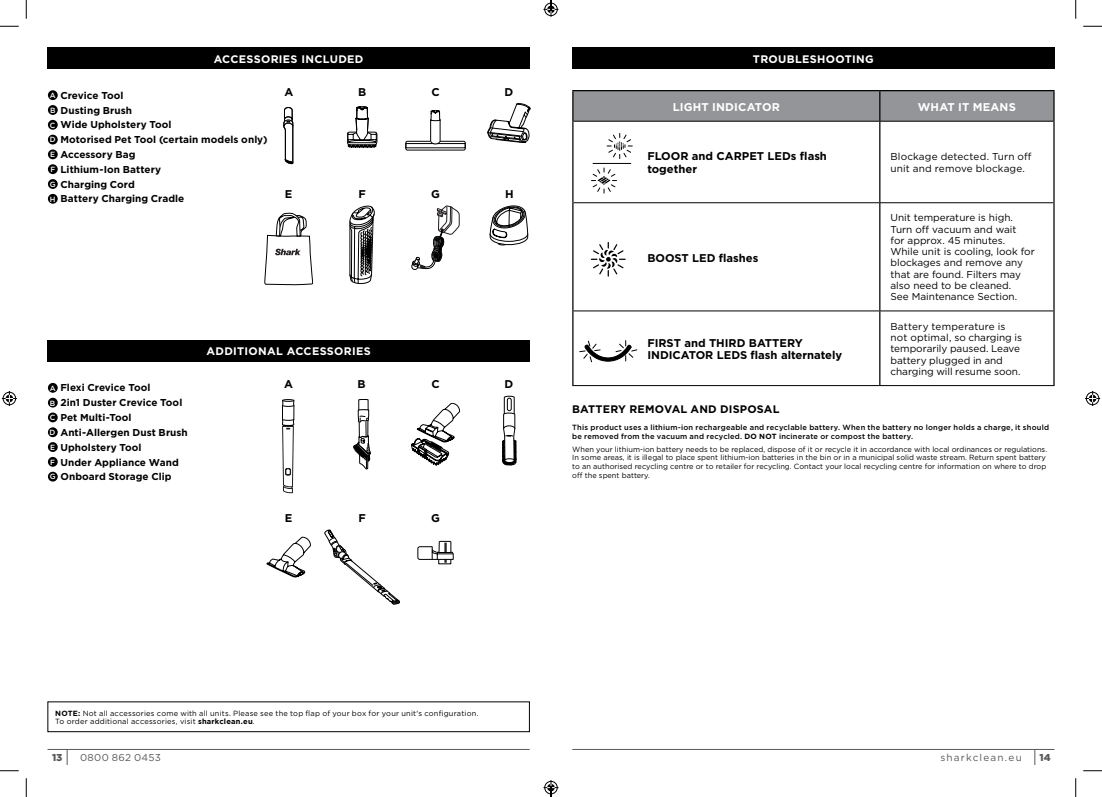
<style>
.page{position:relative;width:1102px;height:797px;background:#fff}
.page>*{position:absolute;margin:0;border:0;box-sizing:border-box;transform-origin:0 0}
.t1{font:700 11.25px/12.5px "Gotham";color:#000}
.t2{font:700 11.25px "Gotham";letter-spacing:.015em;color:#fff}
.t3{font:700 11px "Gotham";letter-spacing:.03em;color:#fff}
.t4{font:700 11px "Gotham";letter-spacing:.015em;color:#000}
.t5{font:10px/11.2px "Gotham";color:#000}
.t6{font:700 10px/14.8px "Gotham";letter-spacing:.005em;color:#000}
.t7{font:10px "Gotham";letter-spacing:.1em;color:#58595b}
.t8{font:10px "Gotham";letter-spacing:.03em;color:#58595b}
.t9{font:900 10px "Gotham";color:#58595b}
.t10{font:7.5px/8.8px "Gotham";color:#000}
.t11{font:500 7.5px/8.8px "Gotham";letter-spacing:.025em;color:#000}
.t12{font:7.5px/8.8px "Gotham";letter-spacing:.025em;color:#000}
.s1{font-weight:500;font-size:7.5px;color:#fff}
.s2{font-weight:700}
</style>
<div class="page">
<div style="left:48px;top:90px;width:10px;height:10px;background:#000;border-radius:50%"></div>
<div style="left:48px;top:105px;width:10px;height:10px;background:#000;border-radius:50%"></div>
<div style="left:48px;top:120px;width:10px;height:10px;background:#000;border-radius:50%"></div>
<div style="left:48px;top:135px;width:10px;height:9px;background:#000;border-radius:50%"></div>
<div style="left:48px;top:149px;width:10px;height:10px;background:#000;border-radius:50%"></div>
<div style="left:48px;top:164px;width:10px;height:10px;background:#000;border-radius:50%"></div>
<div style="left:48px;top:179px;width:10px;height:10px;background:#000;border-radius:50%"></div>
<div style="left:48px;top:194px;width:10px;height:10px;background:#000;border-radius:50%"></div>
<div style="left:48px;top:383px;width:10px;height:10px;background:#000;border-radius:50%"></div>
<div style="left:48px;top:398px;width:10px;height:9px;background:#000;border-radius:50%"></div>
<div style="left:48px;top:412px;width:10px;height:10px;background:#000;border-radius:50%"></div>
<div style="left:48px;top:427px;width:10px;height:10px;background:#000;border-radius:50%"></div>
<div style="left:48px;top:442px;width:10px;height:10px;background:#000;border-radius:50%"></div>
<div style="left:48px;top:457px;width:10px;height:10px;background:#000;border-radius:50%"></div>
<div style="left:48px;top:471px;width:10px;height:10px;background:#000;border-radius:50%"></div>
<div style="left:572px;top:48px;width:482px;height:21px;background:#000"></div>
<svg style="left:573px;top:91px;width:480px;height:30px;background:#8f9194"></svg>
<hr style="left:572px;top:90px;width:307px;height:1px;background:#000">
<hr style="left:572px;top:91px;width:1px;height:30px;background:#000">
<hr style="left:879px;top:90px;width:175px;height:1px;background:#000">
<hr style="left:879px;top:91px;width:1px;height:30px;background:#000">
<hr style="left:1053px;top:91px;width:1px;height:30px;background:#000">
<hr style="left:572px;top:121px;width:1px;height:82px;background:#000">
<hr style="left:879px;top:121px;width:1px;height:81px;background:#000">
<hr style="left:1053px;top:121px;width:1px;height:82px;background:#000">
<hr style="left:572px;top:203px;width:1px;height:108px;background:#000">
<hr style="left:879px;top:203px;width:1px;height:107px;background:#000">
<hr style="left:1053px;top:203px;width:1px;height:108px;background:#000">
<hr style="left:572px;top:311px;width:1px;height:74px;background:#000">
<hr style="left:879px;top:311px;width:1px;height:74px;background:#000">
<hr style="left:1053px;top:311px;width:1px;height:74px;background:#000">
<hr style="left:573px;top:121px;width:306px;height:1px;background:#000">
<hr style="left:879px;top:121px;width:174px;height:1px;background:#000">
<hr style="left:573px;top:202px;width:306px;height:1px;background:#000">
<hr style="left:879px;top:202px;width:174px;height:1px;background:#000">
<hr style="left:573px;top:310px;width:306px;height:1px;background:#000">
<hr style="left:879px;top:310px;width:174px;height:1px;background:#000">
<hr style="left:572px;top:385px;width:307px;height:1px;background:#000">
<hr style="left:879px;top:385px;width:175px;height:1px;background:#000">
<svg style="left:606px;top:133px;width:26px;height:26px"></svg>
<svg style="left:591px;top:167px;width:26px;height:26px"></svg>
<hr style="left:593px;top:163px;width:37px;height:1px;background:#000">
<svg style="left:579px;top:340px;width:58px;height:23px"></svg>
<div style="left:48px;top:701px;width:481px;height:31px;border:1px solid #000"></div>
<div style="left:48px;top:48px;width:481px;height:21px;background:#000"></div>
<svg style="left:283px;top:107px;width:10px;height:57px"></svg>
<svg style="left:264px;top:213px;width:49px;height:72px"></svg>
<svg style="left:502px;top:396px;width:14px;height:69px"></svg>
<svg style="left:411px;top:206px;width:48px;height:64px"></svg>
<div style="left:405px;top:141px;width:60px;height:9px;border:1px solid #000;border-radius:2px"></div>
<div style="left:405px;top:143px;width:60px;height:5px;border:1px solid #000"></div>
<svg style="left:430px;top:110px;width:10px;height:34px"></svg>
<svg style="left:347px;top:107px;width:30px;height:41px"></svg>
<svg style="left:349px;top:206px;width:25px;height:78px"></svg>
<svg style="left:417px;top:541px;width:36px;height:21px"></svg>
<svg style="left:411px;top:403px;width:49px;height:62px"></svg>
<svg style="left:267px;top:537px;width:43px;height:40px"></svg>
<svg style="left:282px;top:399px;width:12px;height:94px"></svg>
<svg style="left:353px;top:399px;width:17px;height:70px"></svg>
<svg style="left:324px;top:530px;width:75px;height:74px"></svg>
<svg style="left:487px;top:103px;width:43px;height:40px"></svg>
<svg style="left:490px;top:205px;width:38px;height:40px"></svg>
<div style="left:48px;top:340px;width:481px;height:21px;background:#000"></div>
<svg style="left:590px;top:242px;width:36px;height:35px"></svg>
<hr style="left:572px;top:749px;width:482px;height:1px;background:#58595b">
<svg style="left:1034px;top:750px;width:1px;height:15px"></svg>
<hr style="left:48px;top:749px;width:481px;height:1px;background:#58595b">
<svg style="left:67px;top:750px;width:1px;height:15px"></svg>
<svg style="left:0;top:25px;width:19px;height:2px"></svg>
<svg style="left:1083px;top:25px;width:18px;height:2px"></svg>
<svg style="left:0;top:770px;width:19px;height:1px"></svg>
<svg style="left:1083px;top:770px;width:18px;height:1px"></svg>
<svg style="left:25px;top:0;width:2px;height:19px"></svg>
<svg style="left:25px;top:778px;width:2px;height:19px"></svg>
<svg style="left:1075px;top:0;width:1px;height:19px"></svg>
<svg style="left:1075px;top:778px;width:1px;height:19px"></svg>
<svg style="left:2px;top:391px;width:15px;height:15px"></svg>
<svg style="left:1085px;top:391px;width:14px;height:15px"></svg>
<svg style="left:543px;top:0;width:15px;height:17px"></svg>
<svg style="left:543px;top:780px;width:15px;height:17px"></svg>
<h2 class="t3" style="left:214px;top:51px;width:151px">ACCESSORIES INCLUDED</h2>
<h1 class="t1" style="left:284px;top:85px;width:10px">A</h1>
<h1 class="t1" style="left:358px;top:85px;width:10px">B</h1>
<h1 class="t1" style="left:431px;top:85px;width:10px">C</h1>
<h3 class="t6" style="left:50px;top:88px;width:219px"><span class="s1">A</span> Crevice Tool<br><span class="s1">B</span> Dusting Brush<br><span class="s1">C</span> Wide Upholstery Tool<br><span class="s1">D</span> Motorised Pet Tool (certain models only)<br><span class="s1">E</span> Accessory Bag<br><span class="s1">F</span> Lithium-Ion Battery<br><span class="s1">G</span> Charging Cord<br><span class="s1">H</span> Battery Charging Cradle</h3>
<h1 class="t1" style="left:431px;top:188px;width:10px">G</h1>
<h1 class="t1" style="left:285px;top:188px;width:9px">E</h1>
<h1 class="t1" style="left:358px;top:188px;width:9px">F</h1>
<h3 class="t6" style="left:50px;top:380px;width:140px"><span class="s1">A</span> Flexi Crevice Tool<br><span class="s1">B</span> 2in1 Duster Crevice Tool<br><span class="s1">C</span> Pet Multi-Tool<br><span class="s1">D</span> Anti-Allergen Dust Brush<br><span class="s1">E</span> Upholstery Tool<br><span class="s1">F</span> Under Appliance Wand<br><span class="s1">G</span> Onboard Storage Clip</h3>
<h2 class="t3" style="left:206px;top:344px;width:166px">ADDITIONAL ACCESSORIES</h2>
<h1 class="t1" style="left:284px;top:378px;width:10px">A</h1>
<h1 class="t1" style="left:357px;top:378px;width:10px">B</h1>
<h1 class="t1" style="left:285px;top:512px;width:9px">E</h1>
<h1 class="t1" style="left:358px;top:512px;width:9px">F</h1>
<h1 class="t1" style="left:431px;top:378px;width:10px">C</h1>
<h1 class="t1" style="left:431px;top:512px;width:10px">G</h1>
<h1 class="t1" style="left:504px;top:85px;width:10px">D</h1>
<h1 class="t1" style="left:505px;top:188px;width:10px">H</h1>
<h1 class="t1" style="left:504px;top:378px;width:10px">D</h1>
<h2 class="t3" style="left:753px;top:51px;width:122px">TROUBLESHOOTING</h2>
<h1 class="t2" style="left:672px;top:99px;width:109px">LIGHT INDICATOR</h1>
<h1 class="t2" style="left:917px;top:99px;width:99px">WHAT IT MEANS</h1>
<h1 class="t1" style="left:647px;top:150px;width:181px">FLOOR and CARPET LEDs flash together</h1>
<h3 class="t5" style="left:890px;top:151px;width:142px">Blockage detected. Turn off unit and remove blockage.</h3>
<h1 class="t1" style="left:647px;top:251px;width:113px">BOOST LED flashes</h1>
<h1 class="t1" style="left:647px;top:336px;width:196px">FIRST and THIRD BATTERY<br>INDICATOR LEDS flash alternately</h1>
<h3 class="t5" style="left:890px;top:212px;width:146px">Unit temperature is high.<br>Turn off vacuum and wait<br>for approx. 45 minutes.<br>While unit is cooling, look for blockages and remove any that are found. Filters may also need to be cleaned.<br>See Maintenance Section.</h3>
<h3 class="t5" style="left:890px;top:320px;width:133px">Battery temperature is not optimal, so charging is temporarily paused. Leave battery plugged in and charging will resume soon.</h3>
<h2 class="t4" style="left:572px;top:402px;width:209px">BATTERY REMOVAL AND DISPOSAL</h2>
<p class="t11" style="left:572px;top:423px;width:478px">This product uses a lithium-ion rechargeable and recyclable battery. When the battery no longer holds a charge, it should be removed from the vacuum and recycled. <span class="s2">DO NOT</span> incinerate or compost the battery.</p>
<p class="t10" style="left:572px;top:444px;width:476px">When your lithium-ion battery needs to be replaced, dispose of it or recycle it in accordance with local ordinances or regulations.<br>In some areas, it is illegal to place spent lithium-ion batteries in the bin or in a municipal solid waste stream. Return spent battery to an authorised recycling centre or to retailer for recycling. Contact your local recycling centre for information on where to drop off the spent battery.</p>
<p class="t12" style="left:55px;top:708px;width:425px"><span class="s2">NOTE:</span> Not all accessories come with all units. Please see the top flap of your box for your unit's configuration.<br>To order additional accessories, visit <span class="s2">sharkclean.eu</span>.</p>
<h3 class="t9" style="left:52px;top:751px;width:12px">13</h3>
<h3 class="t8" style="left:80px;top:751px;width:82px">0800 862 0453</h3>
<h3 class="t7" style="left:940px;top:751px;width:83px">sharkclean.eu</h3>
<h3 class="t9" style="left:1039px;top:751px;width:13px">14</h3>
</div>
